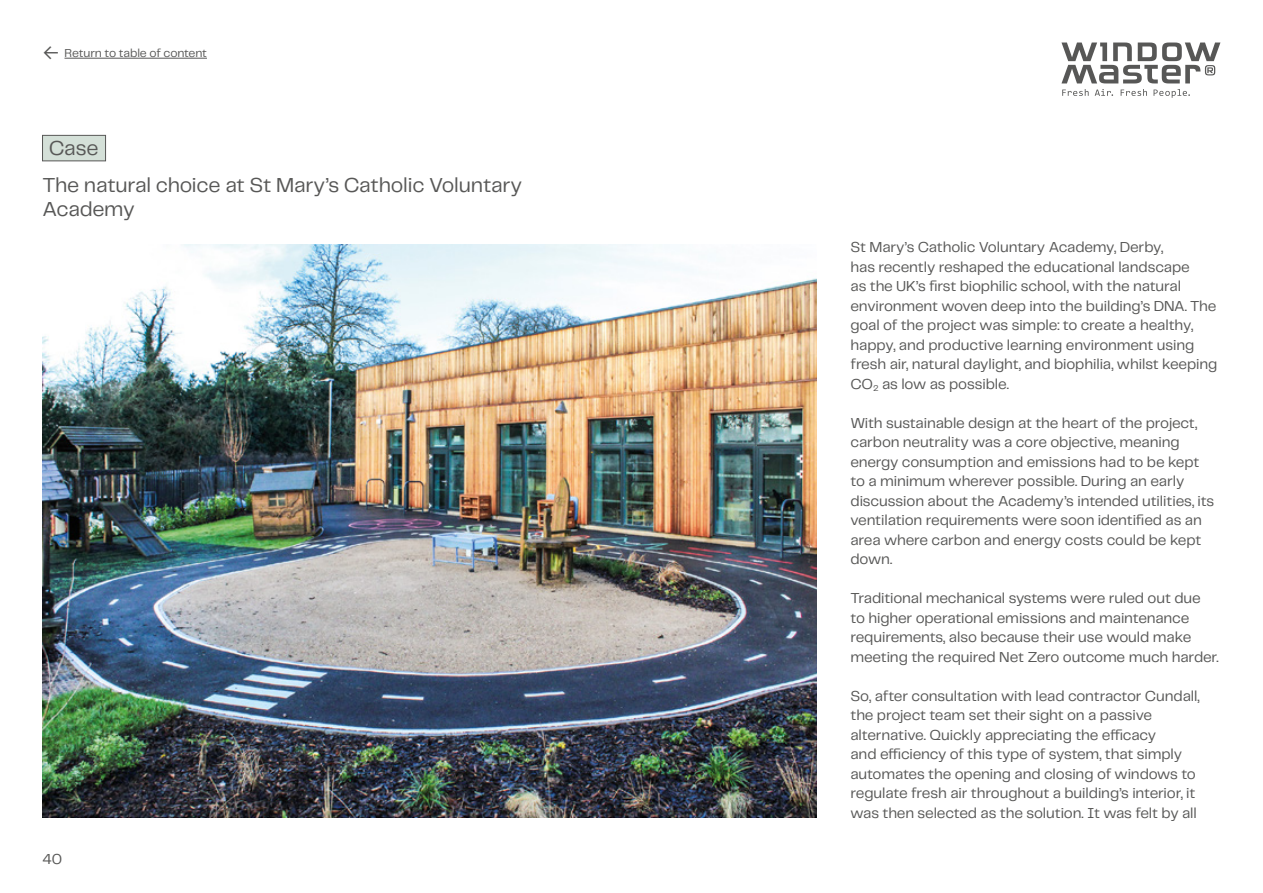
<style>
.page{position:relative;width:1263px;height:893px;background:#fff}
.page>*{position:absolute;margin:0;border:0;box-sizing:border-box;transform-origin:0 0}
.t1{font:21px/37px "Telegraf";letter-spacing:-.01em;color:#575756}
.t2{font:15px/19.5px "Telegraf";letter-spacing:-.01em;color:#575756}
.t3{font:12px "Telegraf";letter-spacing:-.01em;color:#575756}
.s1{font-size:21px}
</style>
<div class="page">
<svg style="left:1061px;top:43px;width:159px;height:40px"></svg>
<svg style="left:1062px;top:89px;width:26px;height:7px"></svg>
<svg style="left:1095px;top:89px;width:18px;height:7px"></svg>
<svg style="left:1121px;top:89px;width:26px;height:7px"></svg>
<svg style="left:1153px;top:89px;width:37px;height:9px"></svg>
<hr style="left:65px;top:58px;width:142px;height:1px;background:#575756">
<div style="left:42px;top:135px;width:64px;height:26px;background:#d4e0d8;border:1px solid #575756"></div>
<img style="left:43px;top:244px;width:773px;height:574px">
<p class="t3" style="left:43px;top:45px;width:166px"><span class="s1">←</span> Return to table of content</p>
<h1 class="t1" style="left:43px;top:129px;width:481px;text-indent:6px">Case<br>The natural choice at St Mary’s Catholic Voluntary</h1>
<h1 class="t1" style="left:43px;top:190px;width:94px">Academy</h1>
<p class="t2" style="left:43px;top:849px;width:21px">40</p>
<p class="t2" style="left:850px;top:237px;width:368px">St Mary’s Catholic Voluntary Academy, Derby,<br>has recently reshaped the educational landscape<br>as the UK’s first biophilic school, with the natural environment woven deep into the building’s DNA. The goal of the project was simple: to create a healthy, happy, and productive learning environment using fresh air, natural daylight, and biophilia, whilst keeping CO<sub>2</sub> as low as possible.</p>
<p class="t2" style="left:850px;top:413px;width:365px">With sustainable design at the heart of the project, carbon neutrality was a core objective, meaning energy consumption and emissions had to be kept to a minimum wherever possible. During an early discussion about the Academy’s intended utilities, its ventilation requirements were soon identified as an area where carbon and energy costs could be kept down.</p>
<p class="t2" style="left:850px;top:588px;width:370px">Traditional mechanical systems were ruled out due to higher operational emissions and maintenance requirements, also because their use would make meeting the required Net Zero outcome much harder.</p>
<p class="t2" style="left:850px;top:686px;width:351px">So, after consultation with lead contractor Cundall, the project team set their sight on a passive alternative. Quickly appreciating the efficacy<br>and efficiency of this type of system, that simply automates the opening and closing of windows to regulate fresh air throughout a building’s interior, it was then selected as the solution. It was felt by all</p>
</div>
